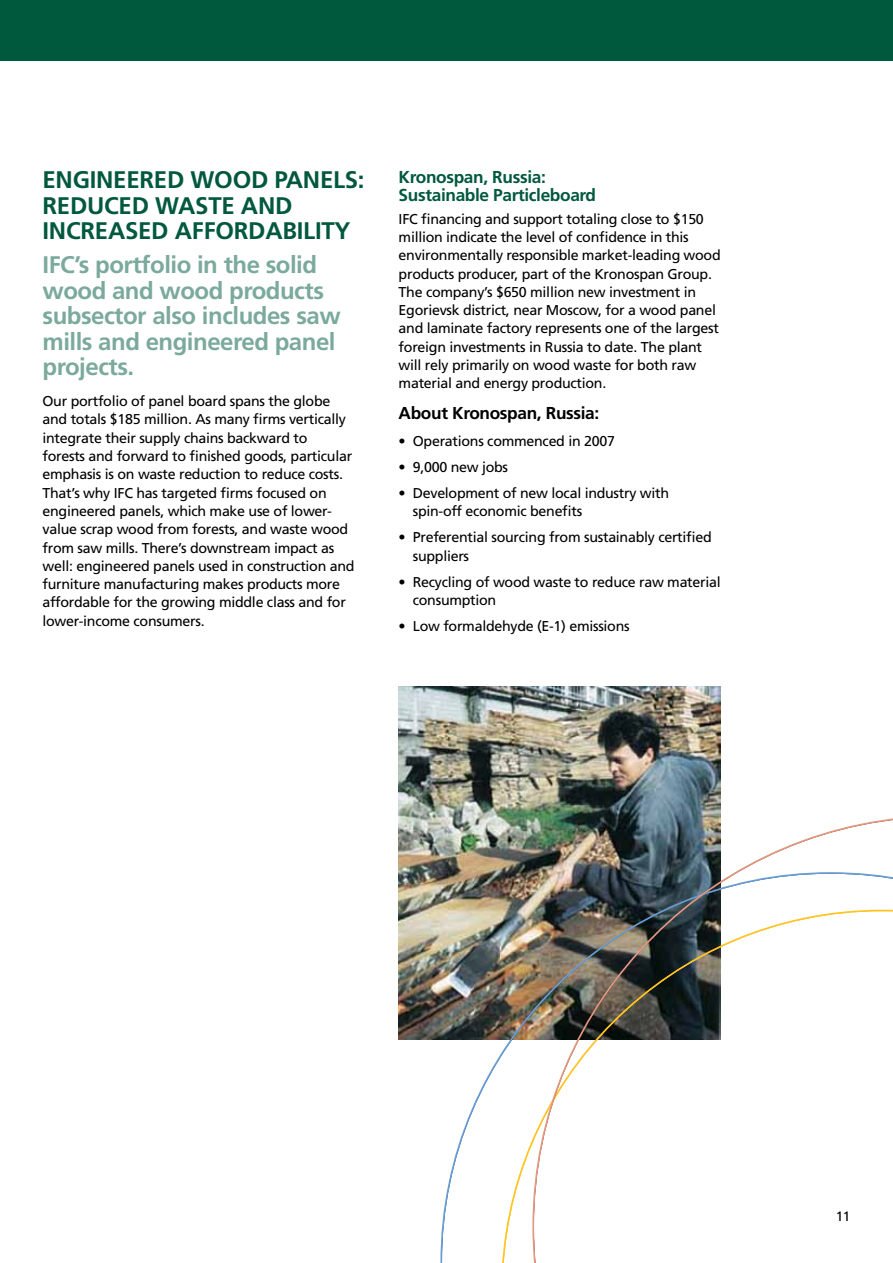
<style>
.page{position:relative;width:893px;height:1263px;background:#fff}
.page>*{position:absolute;margin:0;border:0;box-sizing:border-box;transform-origin:0 0}
.t1{font:700 24px/25.5px "Frutiger";letter-spacing:-.02em;color:#7baa9c}
.t2{font:700 24px/25.5px "Frutiger";letter-spacing:-.01em;color:#00583d}
.t3{font:700 17.25px/18.3px "Frutiger";letter-spacing:-.02em;color:#00583d}
.t4{font:700 17.25px "Frutiger";letter-spacing:-.02em;color:#000}
.t5{font:14.25px/18.3px "Frutiger";letter-spacing:-.02em;color:#000}
.t6{font:13.5px "Frutiger";color:#000}
</style>
<div class="page">
<div style="left:0;top:0;width:893px;height:60px;background:#00583d"></div>
<img style="left:398px;top:686px;width:322px;height:354px">
<img style="left:440px;top:872px;width:92px;height:391px">
<svg style="left:532px;top:815px;width:361px;height:448px"></svg>
<h1 class="t2" style="left:43px;top:167px;width:15px">ENGINEERE</h1>
<h1 class="t2" style="left:167px;top:167px;width:45px">D WOO</h1>
<h1 class="t2" style="left:251px;top:167px;width:39px">D PANEL</h1>
<h1 class="t2" style="left:345px;top:167px;width:21px">S:</h1>
<h1 class="t2" style="left:43px;top:192px;width:251px">REDUCED WASTE AN D<br>INCREA</h1>
<h1 class="t2" style="left:125px;top:218px;width:154px">SED AFFORDABILITY</h1>
<h1 class="t1" style="left:43px;top:252px;width:300px">Ifc’s portfolio in the solid wood and wood products subsector also includes saw mills and engineered panel projects.</h1>
<p class="t5" style="left:43px;top:392px;width:314px">Our portfolio of panel board spans the globe and totals $185 million. As many firms vertically integrate their supply chains backward to<br>forests and forward to finished goods, particular emphasis is on waste reduction to reduce costs.<br>That’s why IFC has targeted firms focused on engineered panels, which make use of lower&shy;value scrap wood from forests, and waste wood from saw mills. There’s downstream impact as well: engineered panels used in construction and furniture manufacturing makes products more affordable for the growing middle class and for lower-income consumers.</p>
<p class="t3" style="left:399px;top:167px;width:199px">Kronospan, Russia:<br>Sustainable Particleboard</p>
<p class="t5" style="left:399px;top:209px;width:324px">IFC financing and support totaling close to $150 million indicate the level of confidence in this environmentally responsible market-leading wood products producer, part of the Kronospan Group.<br>The company’s $650 million new investment in Egorievsk district, near Moscow, for a wood panel and laminate factory represents one of the largest foreign investments in Russia to date. The plant will rely primarily on wood waste for both raw material and energy production.</p>
<p class="t4" style="left:399px;top:403px;width:202px">About Kronospan, Russia:</p>
<p class="t5" style="left:399px;top:432px;width:218px">• Operations commenced in 2007</p>
<p class="t5" style="left:399px;top:458px;width:111px">• 9,000 new jobs</p>
<p class="t5" style="left:413px;top:484px;width:258px;text-indent:-14px">• Development of new local industry with spin-off economic benefits</p>
<p class="t5" style="left:413px;top:528px;width:300px;text-indent:-14px">• Preferential sourcing from sustainably certified suppliers</p>
<p class="t5" style="left:413px;top:572px;width:309px;text-indent:-14px">• Recycling of wood waste to reduce raw material consumption</p>
<p class="t5" style="left:399px;top:617px;width:233px">• Low formaldehyde (E-1) emissions</p>
<p class="t6" style="left:836px;top:1208px;width:16px">11</p>
</div>
